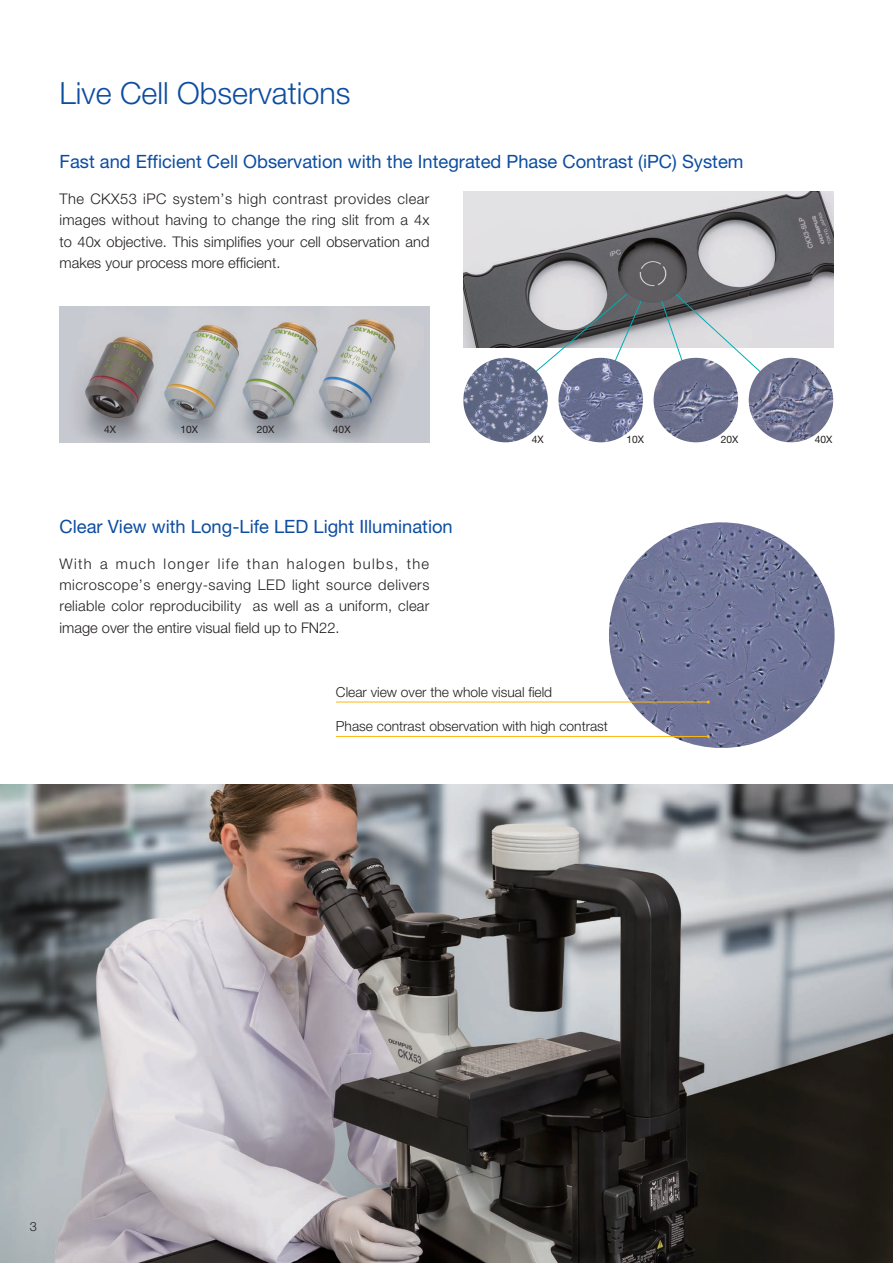
<style>
.page{position:relative;width:893px;height:1263px;background:#fff}
.page>*{position:absolute;margin:0;border:0;box-sizing:border-box;transform-origin:0 0}
.t1{font:300 30.6px "Helvetica Neue LT Std";color:#0d4da1}
.t2{font:18.3px "Helvetica Neue LT Std";color:#0d4da1}
.t3{font:300 14.7px/21.3px "Helvetica Neue LT Std";color:#231f20;text-align:justify}
.t4{font:300 13.8px "Helvetica Neue LT Std";color:#231f20}
.t5{font:300 12.75px "Helvetica Neue LT Std";color:#231f20}
.t6{font:10.2px "Helvetica Neue LT Std";color:#231f20}
</style>
<div class="page">
<img style="left:0;top:784px;width:893px;height:479px">
<img style="left:609px;top:522px;width:226px;height:226px;border-radius:113px">
<hr style="left:336px;top:736px;width:372px;height:1px;background:#fcb814">
<hr style="left:336px;top:702px;width:372px;height:1px;background:#fcb814">
<img style="left:464px;top:191px;width:369px;height:157px">
<img style="left:60px;top:306px;width:369px;height:137px">
<svg style="left:661px;top:293px;width:132px;height:109px"></svg>
<svg style="left:502px;top:293px;width:140px;height:101px"></svg>
<img style="left:463px;top:358px;width:85px;height:84px;border-radius:42px">
<img style="left:558px;top:358px;width:85px;height:84px;border-radius:42px">
<img style="left:654px;top:358px;width:84px;height:84px;border-radius:42px">
<img style="left:749px;top:358px;width:84px;height:84px;border-radius:42px">
<h1 class="t1" style="left:60px;top:74px;width:292px">Live Cell Observations</h1>
<p class="t2" style="left:60px;top:151px;width:685px">Fast and Efficient Cell Observation with the Integrated Phase Contrast (iPC) System</p>
<p class="t3" style="left:60px;top:188px;width:372px">The CKX53 iPC system’s high contrast provides clear images without having to change the ring slit from a 4x to 40x objective. This simplifies your cell observation and makes your process more efficient.</p>
<p class="t6" style="left:104px;top:423px;width:13px">4X</p>
<p class="t6" style="left:181px;top:423px;width:19px">10X</p>
<p class="t6" style="left:257px;top:423px;width:19px">20X</p>
<p class="t6" style="left:333px;top:423px;width:19px">40X</p>
<p class="t2" style="left:60px;top:516px;width:395px">Clear View with Long-Life LED Light Illumination</p>
<p class="t3" style="left:60px;top:553px;width:371px">With a much longer life than halogen bulbs, the microscope’s energy-saving LED light source delivers reliable color reproducibility as well as a uniform, clear image over the entire visual field up to FN22.</p>
<p class="t6" style="left:532px;top:434px;width:13px">4X</p>
<p class="t6" style="left:626px;top:434px;width:19px">10X</p>
<p class="t6" style="left:721px;top:434px;width:19px">20X</p>
<p class="t6" style="left:815px;top:434px;width:19px">40X</p>
<p class="t4" style="left:336px;top:683px;width:218px">Clear view over the whole visual field</p>
<p class="t4" style="left:336px;top:717px;width:274px">Phase contrast observation with high contrast</p>
<p class="t5" style="left:30px;top:1219px;width:9px">3</p>
</div>
